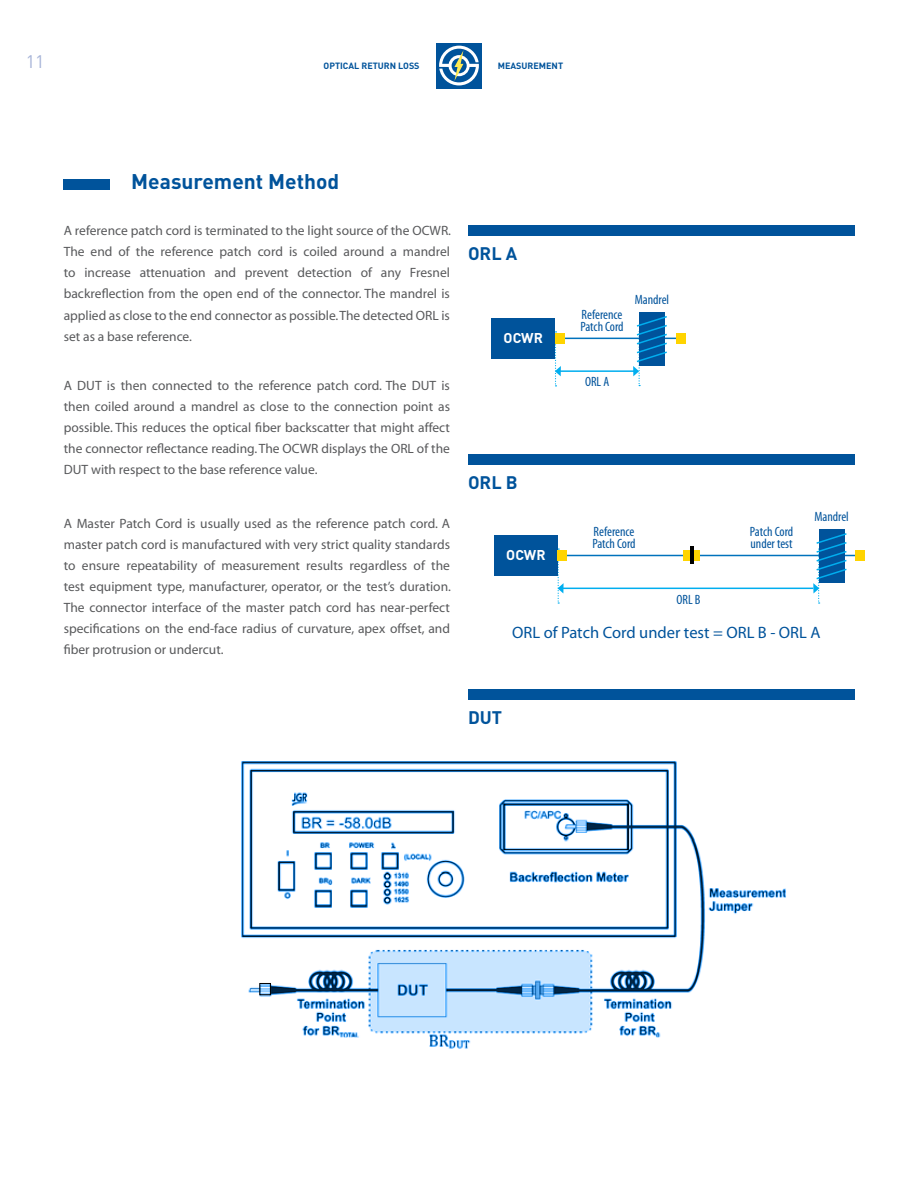
<style>
.page{position:relative;width:918px;height:1188px;background:#fff}
.page>*{position:absolute;margin:0;border:0;box-sizing:border-box;transform-origin:0 0}
.t1{font:700 21px "DIN";color:#00539b}
.t2{font:700 18px "DIN";color:#00539b}
.t3{font:18px "DIN";color:#a8b5d8}
.t4{font:16.5px "Myriad";color:#00539b}
.t5{font:700 14.1px "DIN";color:#fff}
.t6{font:13.5px/21px "Myriad";color:#58595b;text-align:justify}
.t7{font:condensed 13.5px/12px "Myriad";color:#00539b}
.t8{font:700 9px "DIN";color:#00539b}
</style>
<div class="page">
<div style="left:436px;top:43px;width:46px;height:46px;background:#00539b"></div>
<svg style="left:439px;top:46px;width:40px;height:39px"></svg>
<div style="left:64px;top:179px;width:46px;height:11px;background:#00539b"></div>
<img style="left:241px;top:761px;width:545px;height:288px">
<hr style="left:558px;top:555px;width:307px;height:1px;background:#0072bc">
<div style="left:494px;top:535px;width:64px;height:41px;background:#00539b"></div>
<div style="left:684px;top:550px;width:16px;height:11px;background:#ffd400"></div>
<div style="left:558px;top:550px;width:9px;height:11px;background:#ffd400"></div>
<div style="left:855px;top:550px;width:10px;height:11px;background:#ffd400"></div>
<hr style="left:690px;top:547px;width:4px;height:17px;background:#000">
<svg style="left:558px;top:548px;width:6px;height:56px"></svg>
<hr style="left:561px;top:588px;width:252px;height:1px;background:#00aeef">
<div style="left:819px;top:529px;width:25px;height:54px;background:#00539b"></div>
<svg style="left:813px;top:532px;width:35px;height:72px"></svg>
<div style="left:468px;top:225px;width:386px;height:11px;background:#00539b"></div>
<div style="left:468px;top:454px;width:386px;height:11px;background:#00539b"></div>
<div style="left:468px;top:689px;width:386px;height:11px;background:#00539b"></div>
<hr style="left:555px;top:338px;width:131px;height:1px;background:#0072bc">
<div style="left:492px;top:318px;width:63px;height:41px;background:#00539b"></div>
<div style="left:555px;top:333px;width:9px;height:11px;background:#ffd400"></div>
<div style="left:676px;top:333px;width:10px;height:11px;background:#ffd400"></div>
<svg style="left:555px;top:331px;width:6px;height:55px"></svg>
<hr style="left:558px;top:370px;width:77px;height:2px;background:#00aeef">
<div style="left:639px;top:312px;width:26px;height:54px;background:#00539b"></div>
<svg style="left:633px;top:316px;width:36px;height:70px"></svg>
<div style="left:259px;top:983px;width:12px;height:12px;border:1px solid #000"></div>
<h2 class="t3" style="left:26px;top:50px;width:20px">11</h2>
<p class="t8" style="left:324px;top:60px;width:98px">OPTICAL RETURN LOSS</p>
<p class="t8" style="left:498px;top:60px;width:67px">MEASUREM ENT</p>
<h1 class="t1" style="left:131px;top:168px;width:209px">MEASUREMENT METHOD</h1>
<p class="t6" style="left:64px;top:221px;width:389px">A reference patch cord is terminated to the light source of the OCWR.<br>The end of the reference patch cord is coiled around a mandrel to increase attenuation and prevent detection of any Fresnel backreflection from the open end of the connector. The mandrel is applied as close to the end connector as possible. The detected ORL is set as a base reference.</p>
<p class="t6" style="left:64px;top:375px;width:388px">A DUT is then connected to the reference patch cord. The DUT is then coiled around a mandrel as close to the connection point as possible. This reduces the optical fiber backscatter that might affect the connector reflectance reading. The OCWR displays the ORL of the DUT with respect to the base reference value.</p>
<h2 class="t2" style="left:468px;top:242px;width:51px">ORL A</h2>
<p class="t5" style="left:504px;top:329px;width:41px">OCWR</p>
<h2 class="t2" style="left:468px;top:471px;width:51px">ORL B</h2>
<p class="t7" style="left:580px;top:309px;width:45px">Reference<br>Patch Cord</p>
<p class="t7" style="left:635px;top:294px;width:36px">Mandrel</p>
<p class="t7" style="left:585px;top:377px;width:26px">ORL A</p>
<p class="t6" style="left:64px;top:514px;width:389px">A Master Patch Cord is usually used as the reference patch cord. A master patch cord is manufactured with very strict quality standards to ensure repeatability of measurement results regardless of the test equipment type, manufacturer, operator, or the test’s duration.<br>The connector interface of the master patch cord has near-perfect specifications on the end-face radius of curvature, apex offset, and fiber protrusion or undercut.</p>
<p class="t5" style="left:506px;top:546px;width:41px">OCWR</p>
<p class="t7" style="left:592px;top:526px;width:45px">Reference<br>Patch Cord</p>
<p class="t7" style="left:676px;top:594px;width:25px">ORL B</p>
<p class="t7" style="left:750px;top:526px;width:45px">Patch Cord under test</p>
<p class="t7" style="left:814px;top:511px;width:36px">Mandrel</p>
<p class="t4" style="left:512px;top:625px;width:310px">ORL of Patch Cord under test = ORL B - ORL A</p>
<h2 class="t2" style="left:468px;top:706px;width:36px">DUT</h2>
</div>
